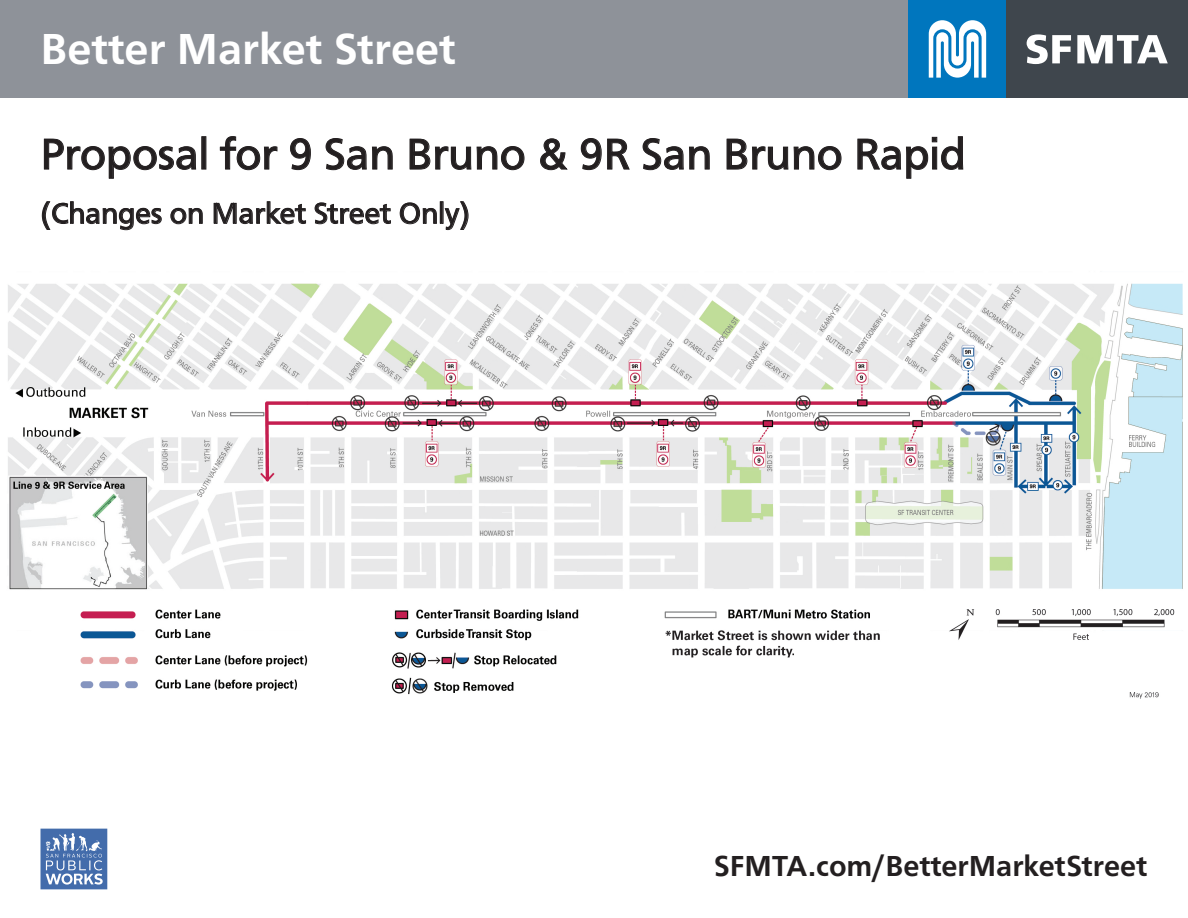
<style>
.page{position:relative;width:1188px;height:918px;background:#fff}
.page>*{position:absolute;margin:0;border:0;box-sizing:border-box;transform-origin:0 0}
.t1{font:45px "Graphein Pro";color:#231f20}
.t2{font:700 45px "Graphein Pro";color:#fff}
.t3{font:700 30px "Graphein Pro";color:#231f20}
.t4{font:30px "Graphein Pro";color:#231f20}
</style>
<div class="page">
<svg style="left:44px;top:138px;width:152px;height:41px"></svg>
<svg style="left:220px;top:136px;width:58px;height:34px"></svg>
<svg style="left:290px;top:138px;width:21px;height:32px"></svg>
<svg style="left:325px;top:138px;width:68px;height:32px"></svg>
<svg style="left:409px;top:138px;width:116px;height:32px"></svg>
<svg style="left:540px;top:138px;width:27px;height:32px"></svg>
<svg style="left:581px;top:138px;width:49px;height:32px"></svg>
<svg style="left:642px;top:138px;width:68px;height:32px"></svg>
<svg style="left:726px;top:138px;width:116px;height:32px"></svg>
<svg style="left:857px;top:136px;width:107px;height:43px"></svg>
<svg style="left:42px;top:201px;width:120px;height:29px"></svg>
<svg style="left:170px;top:208px;width:33px;height:17px"></svg>
<svg style="left:213px;top:201px;width:93px;height:24px"></svg>
<svg style="left:314px;top:202px;width:77px;height:23px"></svg>
<svg style="left:400px;top:202px;width:37px;height:23px"></svg>
<div style="left:440px;top:202px;width:3px;height:21px;border:1px solid #231f20"></div>
<svg style="left:445px;top:201px;width:24px;height:29px"></svg>
<img style="left:8px;top:283px;width:1175px;height:416px">
<div style="left:0;top:0;width:909px;height:98px;background:#8e9299"></div>
<div style="left:909px;top:0;width:279px;height:98px;background:#0076be"></div>
<svg style="left:929px;top:20px;width:57px;height:58px"></svg>
<div style="left:1006px;top:0;width:182px;height:98px;background:#3f464d"></div>
<svg style="left:1027px;top:34px;width:44px;height:30px"></svg>
<svg style="left:1077px;top:35px;width:91px;height:28px"></svg>
<svg style="left:41px;top:829px;width:66px;height:60px;background:#6788bb"></svg>
<p class="t2" style="left:40px;top:23px;width:417px">Better Market Street</p>
<p class="t1" style="left:40px;top:128px;width:927px">Proposal for 9 San Bruno &amp; 9R San Bruno Rapid</p>
<p class="t4" style="left:40px;top:196px;width:431px">(Changes on Market Street Only)</p>
<p class="t3" style="left:714px;top:849px;width:435px">SFMTA.com/BetterMarketStreet</p>
</div>
